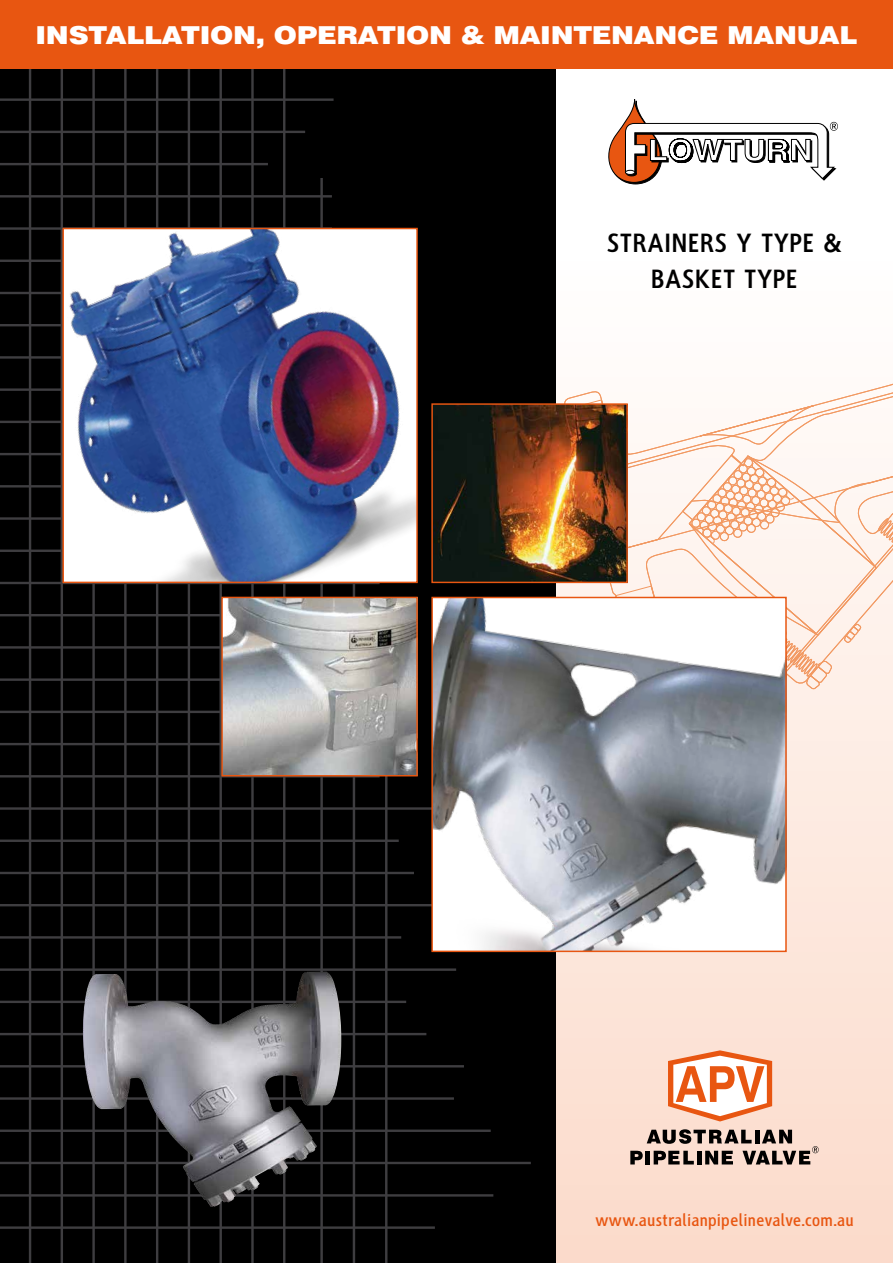
<style>
.page{position:relative;width:893px;height:1263px;background:#000}
.page>*{position:absolute;margin:0;border:0;box-sizing:border-box;transform-origin:0 0}
.t1{font:700 30px/36px "HS Sans";letter-spacing:-.005em;color:#000;text-align:center}
.t2{font:900 24.75px "Swiss 721 BT";letter-spacing:-.01em;color:#fff;scale:1.14 1}
.t3{font:700 18px "HS Sans";color:#e85611}
</style>
<div class="page">
<svg style="left:556px;top:69px;width:337px;height:1194px;background:#fcebe3"></svg>
<hr style="left:385px;top:769px;width:2px;height:494px;background:#3e3d40">
<hr style="left:353px;top:244px;width:2px;height:1019px;background:#3e3d40">
<hr style="left:320px;top:178px;width:3px;height:1085px;background:#3e3d40">
<hr style="left:283px;top:0;width:2px;height:1263px;background:#3e3d40">
<hr style="left:251px;top:0;width:3px;height:1263px;background:#3e3d40">
<hr style="left:219px;top:0;width:3px;height:1263px;background:#3e3d40">
<hr style="left:188px;top:0;width:2px;height:1263px;background:#3e3d40">
<hr style="left:156px;top:0;width:2px;height:1263px;background:#3e3d40">
<hr style="left:124px;top:0;width:3px;height:1263px;background:#3e3d40">
<hr style="left:92px;top:0;width:3px;height:1263px;background:#3e3d40">
<hr style="left:61px;top:0;width:2px;height:1263px;background:#3e3d40">
<hr style="left:29px;top:0;width:2px;height:1263px;background:#3e3d40">
<hr style="left:0;top:98px;width:334px;height:3px;background:#3e3d40">
<hr style="left:0;top:131px;width:305px;height:2px;background:#3e3d40">
<hr style="left:0;top:163px;width:268px;height:2px;background:#3e3d40">
<hr style="left:0;top:195px;width:332px;height:3px;background:#3e3d40">
<hr style="left:0;top:227px;width:332px;height:3px;background:#3e3d40">
<hr style="left:0;top:260px;width:369px;height:2px;background:#3e3d40">
<hr style="left:0;top:292px;width:380px;height:2px;background:#3e3d40">
<hr style="left:0;top:324px;width:365px;height:2px;background:#3e3d40">
<hr style="left:0;top:356px;width:364px;height:3px;background:#3e3d40">
<hr style="left:0;top:388px;width:414px;height:3px;background:#3e3d40">
<hr style="left:0;top:421px;width:400px;height:2px;background:#3e3d40">
<hr style="left:0;top:453px;width:380px;height:2px;background:#3e3d40">
<hr style="left:0;top:485px;width:380px;height:2px;background:#3e3d40">
<hr style="left:0;top:517px;width:380px;height:3px;background:#3e3d40">
<hr style="left:0;top:549px;width:380px;height:3px;background:#3e3d40">
<hr style="left:0;top:582px;width:380px;height:2px;background:#3e3d40">
<hr style="left:0;top:614px;width:380px;height:2px;background:#3e3d40">
<hr style="left:0;top:646px;width:380px;height:3px;background:#3e3d40">
<hr style="left:0;top:678px;width:380px;height:3px;background:#3e3d40">
<hr style="left:0;top:711px;width:380px;height:2px;background:#3e3d40">
<hr style="left:0;top:743px;width:380px;height:2px;background:#3e3d40">
<hr style="left:0;top:775px;width:380px;height:2px;background:#3e3d40">
<hr style="left:0;top:807px;width:456px;height:3px;background:#3e3d40">
<hr style="left:0;top:839px;width:399px;height:3px;background:#3e3d40">
<hr style="left:0;top:872px;width:414px;height:2px;background:#3e3d40">
<hr style="left:0;top:904px;width:454px;height:2px;background:#3e3d40">
<hr style="left:0;top:936px;width:401px;height:3px;background:#3e3d40">
<hr style="left:0;top:968px;width:456px;height:3px;background:#3e3d40">
<hr style="left:0;top:1001px;width:406px;height:2px;background:#3e3d40">
<hr style="left:0;top:1033px;width:426px;height:2px;background:#3e3d40">
<hr style="left:0;top:1065px;width:464px;height:2px;background:#3e3d40">
<hr style="left:0;top:1097px;width:454px;height:3px;background:#3e3d40">
<hr style="left:0;top:1194px;width:493px;height:2px;background:#3e3d40">
<hr style="left:0;top:1129px;width:491px;height:3px;background:#3e3d40">
<hr style="left:0;top:1226px;width:435px;height:3px;background:#3e3d40">
<hr style="left:0;top:1162px;width:531px;height:2px;background:#3e3d40">
<div style="left:0;top:0;width:893px;height:69px;background:#e85611"></div>
<svg style="left:668px;top:1050px;width:104px;height:71px;background:#f5b79a"></svg>
<svg style="left:630px;top:1129px;width:189px;height:35px"></svg>
<img style="left:223px;top:599px;width:193px;height:175px">
<div style="left:221px;top:597px;width:197px;height:179px;border:1px solid #e85611"></div>
<img style="left:65px;top:231px;width:350px;height:349px">
<div style="left:62px;top:228px;width:356px;height:355px;border:2px solid #e85611"></div>
<svg style="left:608px;top:99px;width:230px;height:85px;background:#d8cdc8"></svg>
<div style="left:564px;top:303px;width:329px;height:153px;background:#fffbf9"></div>
<svg style="left:602px;top:456px;width:80px;height:141px;background:#fdf0e9"></svg>
<svg style="left:565px;top:399px;width:45px;height:4px"></svg>
<svg style="left:700px;top:405px;width:115px;height:42px;background:#fdede3"></svg>
<svg style="left:615px;top:586px;width:45px;height:11px"></svg>
<svg style="left:682px;top:454px;width:211px;height:235px;background:#fce8dc"></svg>
<img style="left:433px;top:405px;width:193px;height:176px">
<div style="left:431px;top:403px;width:197px;height:180px;border:1px solid #e85611"></div>
<img style="left:434px;top:600px;width:350px;height:349px">
<div style="left:431px;top:597px;width:356px;height:355px;border:2px solid #e85611"></div>
<img style="left:80px;top:972px;width:227px;height:235px">
<p class="t2" style="left:36px;top:20px;width:722px">INSTALLATION, OPERATION &amp; MAINTENANCE MANUAL</p>
<p class="t1" style="left:606px;top:226px;width:238px">STRAINERS Y TYPE &amp;<br>BASKET TYPE</p>
<p class="t3" style="left:595px;top:1211px;width:260px">www.australianpipelinevalve.com.au</p>
</div>
